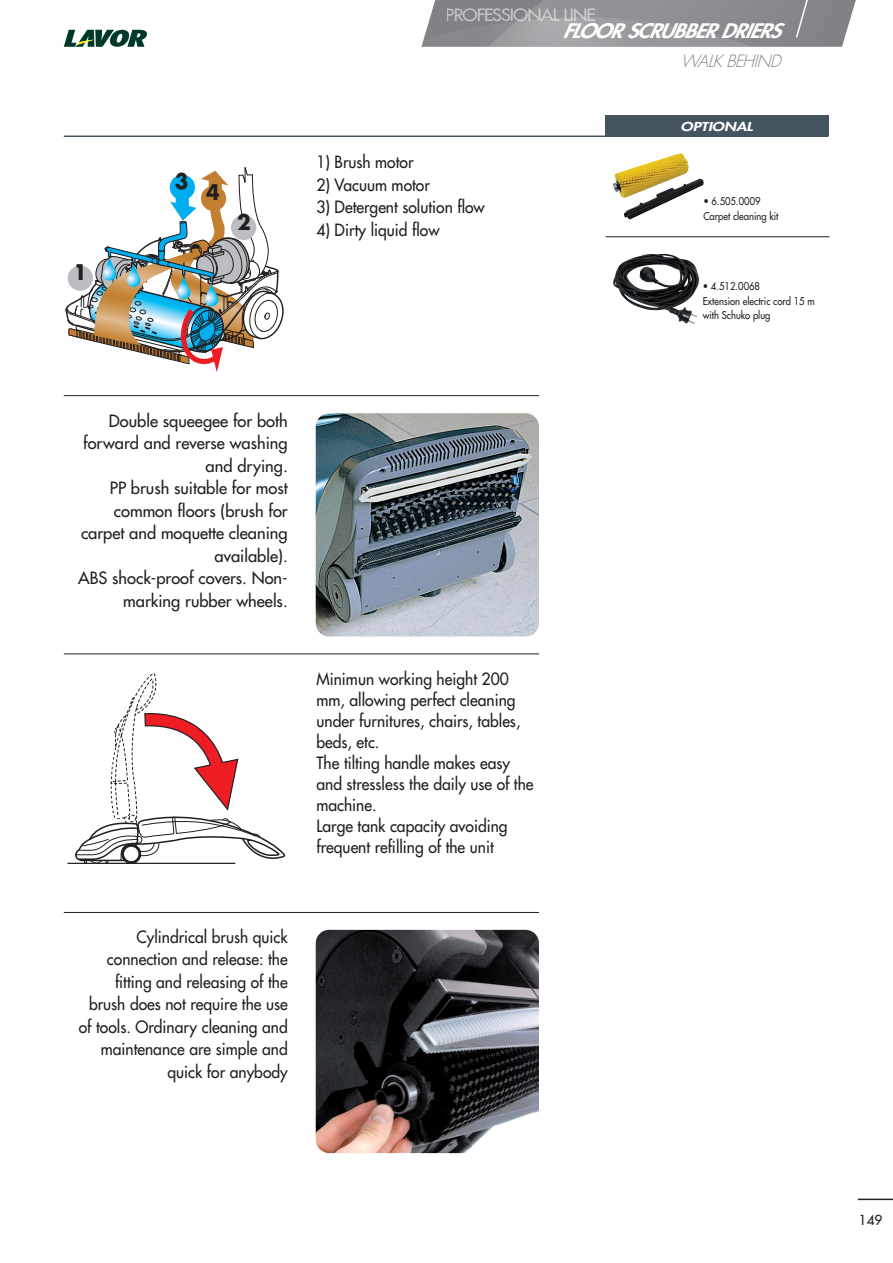
<style>
.page{position:relative;width:893px;height:1263px;background:#fff}
.page>*{position:absolute;margin:0;border:0;box-sizing:border-box;transform-origin:0 0}
.t1{font:700 21px "Futura Std";color:#231f20;scale:.95 1}
.t2{font:italic 800 19.5px "Futura Std";letter-spacing:-.045em;color:#fff;scale:1.1 1}
.t3{font:500 16.5px/21px "Futura Std";color:#231f20;text-align:right;scale:.95 1}
.t4{font:500 16.5px/22.5px "Futura Std";color:#231f20;text-align:right}
.t5{font:500 16.5px "Futura Std";letter-spacing:-.05em;color:#fff;scale:1.1 1}
.t6{font:italic 300 16.5px "Futura Std";color:#808285}
.t7{font:500 13.5px "Futura Std";color:#231f20}
.t8{font:italic 800 12px "Futura Std";color:#fff;scale:1.3 1}
.t9{font:500 10.5px/14.4px "Futura Std";color:#231f20;scale:.9 1}
</style>
<div class="page">
<svg style="left:421px;top:0;width:435px;height:47px;background:#929396"></svg>
<hr style="left:858px;top:1198px;width:35px;height:2px;background:#231f20">
<svg style="left:64px;top:30px;width:83px;height:17px"></svg>
<hr style="left:64px;top:136px;width:764px;height:1px;background:#45555f">
<div style="left:605px;top:115px;width:223px;height:21px;background:#45555f"></div>
<hr style="left:64px;top:395px;width:475px;height:1px;background:#231f20">
<hr style="left:64px;top:653px;width:475px;height:1px;background:#231f20">
<hr style="left:64px;top:912px;width:475px;height:1px;background:#231f20">
<svg style="left:65px;top:167px;width:219px;height:205px"></svg>
<div style="left:201px;top:186px;width:25px;height:25px;background:#c38032;border-radius:50%"></div>
<div style="left:170px;top:175px;width:25px;height:25px;background:#00aeef;border-radius:50%"></div>
<div style="left:231px;top:215px;width:25px;height:25px;background:#bcbdc0;border-radius:50%"></div>
<div style="left:68px;top:266px;width:25px;height:25px;background:#bcbdc0;border-radius:50%"></div>
<img style="left:316px;top:413px;width:223px;height:223px">
<hr style="left:67px;top:863px;width:168px;height:1px;background:#231f20">
<svg style="left:74px;top:673px;width:212px;height:191px"></svg>
<img style="left:316px;top:930px;width:223px;height:223px">
<img style="left:613px;top:153px;width:67px;height:40px">
<img style="left:613px;top:254px;width:86px;height:70px">
<hr style="left:606px;top:236px;width:223px;height:1px;background:#231f20">
<p class="t1" style="left:73px;top:258px;width:16px">1</p>
<p class="t1" style="left:175px;top:167px;width:16px">3</p>
<p class="t1" style="left:206px;top:178px;width:16px">4</p>
<p class="t1" style="left:237px;top:208px;width:16px">2</p>
<p class="t5" style="left:446px;top:4px;width:138px">PROFESSIONAL LINE</p>
<p class="t2" style="left:563px;top:18px;width:200px">FLOOR SCRUBBER DRIERS</p>
<p class="t6" style="left:681px;top:51px;width:107px">WALKBEHIND</p>
<p class="t3" style="left:316px;top:152px;width:104px">1) Brush motor</p>
<p class="t3" style="left:316px;top:174px;width:121px">2) Vacuum motor</p>
<p class="t3" style="left:316px;top:197px;width:179px">3) Detergent solution flow</p>
<p class="t3" style="left:316px;top:219px;width:131px">4) Dirty liquid flow</p>
<p class="t8" style="left:680px;top:119px;width:57px">OPTIONAL</p>
<p class="t9" style="left:703px;top:194px;width:85px">• 6.505.0009<br>Carpet cleaning kit</p>
<p class="t9" style="left:703px;top:279px;width:126px">• 4.512.0068<br>Extension electric cord 15 m with Schuko plug</p>
<p class="t4" style="left:78px;top:410px;width:211px">Double squeegee for both forward and reverse washing and drying.<br>PP brush suitable for most common floors (brush for carpet and moquette cleaning available).<br>ABS shock-proof covers. Non&shy;marking rubber wheels.</p>
<p class="t3" style="left:79px;top:926px;width:221px;line-height:22.5px">Cylindrical brush quick connection and release: the fitting and releasing of the brush does not require the use of tools. Ordinary cleaning and maintenance are simple and quick for anybody</p>
<p class="t3" style="left:316px;top:668px;width:230px;text-align:left">Minimun working height 200 mm, allowing perfect cleaning under furnitures, chairs, tables, beds, etc.<br>The tilting handle makes easy and stressless the daily use of the machine.<br>Large tank capacity avoiding frequent refilling of the unit</p>
<p class="t7" style="left:859px;top:1212px;width:25px">149</p>
</div>
